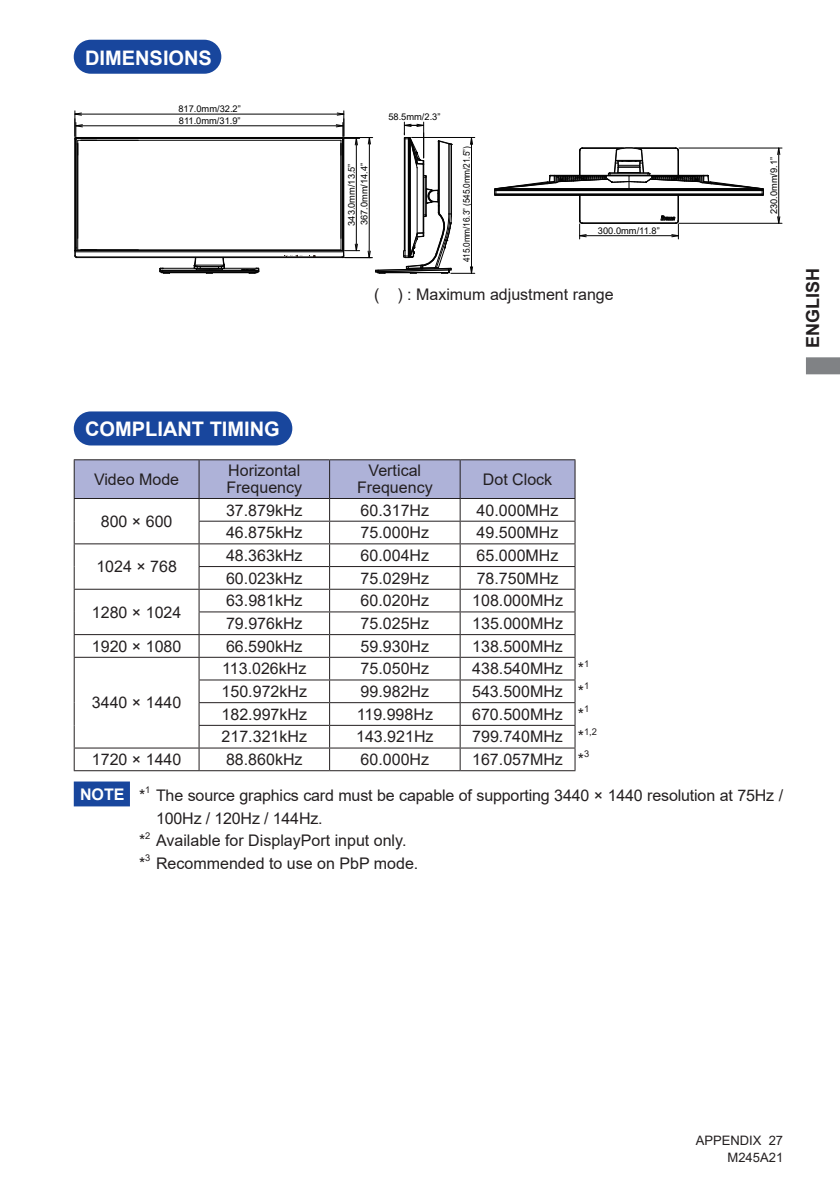
<style>
.page{position:relative;width:840px;height:1191px;background:#fff}
.page>*{position:absolute;margin:0;border:0;box-sizing:border-box;transform-origin:0 0}
.t1{font:700 20px "Arial";color:#fff}
.t2{font:700 18px "Arial";color:#231f20}
.t3{font:16px/17px "Arial";color:#231f20}
.t4{font:700 16px "Arial";color:#fff}
.t5{font:13px "Arial";color:#231f20}
.t6{font:9.4px "Arial";color:#231f20}
.t7{font:9.2px/11.6px "Arial";color:#030303}
.t8{font:9.2px "Arial";color:#030303;scale:.9 1}
</style>
<div class="page">
<svg style="left:806px;top:357px;width:33px;height:17px"></svg>
<div style="left:75px;top:41px;width:145px;height:32px;background:#18469d;border-radius:16px"></div>
<div style="left:74px;top:40px;width:147px;height:34px;border:2px solid #18469d;border-radius:16px"></div>
<div style="left:75px;top:412px;width:216px;height:32px;background:#18469d;border-radius:16px"></div>
<div style="left:74px;top:411px;width:218px;height:34px;border:2px solid #18469d;border-radius:16px"></div>
<hr style="left:162px;top:272px;width:94px;height:1px;background:#030303">
<hr style="left:162px;top:271px;width:94px;height:1px;background:#030303">
<hr style="left:162px;top:270px;width:94px;height:1px;background:#030303">
<hr style="left:224px;top:268px;width:32px;height:1px;background:#030303">
<hr style="left:162px;top:268px;width:32px;height:1px;background:#030303">
<svg style="left:159px;top:268px;width:11px;height:6px"></svg>
<svg style="left:241px;top:268px;width:18px;height:6px"></svg>
<svg style="left:194px;top:258px;width:31px;height:16px"></svg>
<svg style="left:494px;top:147px;width:269px;height:92px"></svg>
<hr style="left:579px;top:235px;width:99px;height:1px;background:#030303">
<hr style="left:678px;top:148px;width:103px;height:1px;background:#030303">
<hr style="left:678px;top:223px;width:103px;height:1px;background:#030303">
<hr style="left:778px;top:148px;width:1px;height:75px;background:#030303">
<hr style="left:438px;top:141px;width:1px;height:72px;background:#030303">
<hr style="left:448px;top:144px;width:1px;height:70px;background:#030303">
<hr style="left:449px;top:144px;width:1px;height:70px;background:#030303">
<hr style="left:451px;top:144px;width:1px;height:71px;background:#030303">
<svg style="left:438px;top:140px;width:14px;height:5px"></svg>
<hr style="left:471px;top:138px;width:1px;height:135px;background:#030303">
<hr style="left:404px;top:137px;width:1px;height:119px;background:#030303">
<hr style="left:408px;top:137px;width:1px;height:120px;background:#030303">
<hr style="left:409px;top:139px;width:1px;height:117px;background:#030303">
<hr style="left:416px;top:168px;width:1px;height:66px;background:#030303">
<hr style="left:422px;top:164px;width:1px;height:69px;background:#030303">
<hr style="left:423px;top:161px;width:1px;height:75px;background:#030303">
<hr style="left:424px;top:177px;width:1px;height:38px;background:#030303">
<hr style="left:425px;top:177px;width:1px;height:38px;background:#030303">
<svg style="left:403px;top:122px;width:22px;height:46px"></svg>
<hr style="left:411px;top:137px;width:63px;height:1px;background:#030303">
<hr style="left:74px;top:139px;width:1px;height:117px;background:#030303">
<hr style="left:75px;top:139px;width:1px;height:112px;background:#030303">
<hr style="left:76px;top:257px;width:266px;height:1px;background:#030303">
<hr style="left:77px;top:256px;width:265px;height:1px;background:#030303">
<hr style="left:75px;top:251px;width:268px;height:1px;background:#030303">
<hr style="left:75px;top:250px;width:268px;height:1px;background:#030303">
<hr style="left:76px;top:138px;width:266px;height:1px;background:#030303">
<hr style="left:76px;top:137px;width:266px;height:1px;background:#030303">
<hr style="left:342px;top:139px;width:1px;height:111px;background:#030303">
<hr style="left:343px;top:139px;width:1px;height:117px;background:#030303">
<svg style="left:74px;top:247px;width:23px;height:11px"></svg>
<hr style="left:77px;top:140px;width:1px;height:110px;background:#030303">
<hr style="left:78px;top:249px;width:263px;height:1px;background:#030303">
<hr style="left:78px;top:140px;width:263px;height:1px;background:#030303">
<hr style="left:340px;top:140px;width:1px;height:110px;background:#030303">
<hr style="left:75px;top:114px;width:268px;height:1px;background:#030303">
<svg style="left:74px;top:111px;width:23px;height:44px"></svg>
<hr style="left:76px;top:125px;width:266px;height:1px;background:#030303">
<hr style="left:77px;top:144px;width:1px;height:94px;background:#030303">
<hr style="left:81px;top:140px;width:57px;height:1px;background:#030303">
<hr style="left:368px;top:137px;width:1px;height:121px;background:#030303">
<svg style="left:336px;top:111px;width:36px;height:44px"></svg>
<svg style="left:341px;top:188px;width:133px;height:86px"></svg>
<hr style="left:356px;top:138px;width:1px;height:113px;background:#030303">
<svg style="left:285px;top:255px;width:18px;height:2px"></svg>
<div style="left:74px;top:781px;width:56px;height:25px;background:#18469d;border:2px solid #18469d"></div>
<hr style="left:74px;top:459px;width:125px;height:1px;background:#231f20">
<hr style="left:199px;top:459px;width:130px;height:1px;background:#231f20">
<hr style="left:329px;top:459px;width:131px;height:1px;background:#231f20">
<hr style="left:460px;top:459px;width:115px;height:1px;background:#231f20">
<svg style="left:74px;top:460px;width:501px;height:310px"></svg>
<hr style="left:74px;top:770px;width:125px;height:1px;background:#231f20">
<hr style="left:199px;top:770px;width:130px;height:1px;background:#231f20">
<hr style="left:329px;top:770px;width:131px;height:1px;background:#231f20">
<hr style="left:460px;top:770px;width:115px;height:1px;background:#231f20">
<p class="t1" style="left:85px;top:43px;width:128px">DIMENSIONS</p>
<p class="t7" style="left:178px;top:103px;width:64px">817.0mm/32.2”<br>811.0mm/31.9”</p>
<p class="t7" style="left:345px;top:226px;width:64px;line-height:12.8px;rotate:-90deg">343.0mm/13.5”<br>367.0mm/14.4”</p>
<p class="t7" style="left:388px;top:111px;width:54px">58.5mm/2.3”</p>
<p class="t8" style="left:460px;top:262px;width:130px;rotate:-90deg">415.0mm/16.3” (545.0mm/21.5”)</p>
<p class="t7" style="left:597px;top:225px;width:63px">300.0mm/11.8”</p>
<p class="t3" style="left:374px;top:285px;width:241px">( ) : Maximum adjustment range</p>
<p class="t7" style="left:767px;top:214px;width:59px;rotate:-90deg">230.0mm/9.1”</p>
<p class="t2" style="left:799px;top:348px;width:82px;rotate:-90deg">ENGLISH</p>
<p class="t1" style="left:85px;top:415px;width:196px">COMPLIANT TIMING</p>
<p class="t3" style="left:94px;top:470px;width:87px">Video Mode</p>
<p class="t3" style="left:226px;top:462px;width:77px">Horizontal<br>Frequency</p>
<p class="t3" style="left:357px;top:462px;width:77px;text-align:center">Vertical<br>Frequency</p>
<p class="t3" style="left:482px;top:471px;width:71px">Dot Clock</p>
<p class="t3" style="left:101px;top:513px;width:73px">800 × 600</p>
<p class="t3" style="left:226px;top:501px;width:78px">37.879kHz</p>
<p class="t3" style="left:360px;top:501px;width:70px">60.317Hz</p>
<p class="t3" style="left:476px;top:501px;width:83px">40.000MHz</p>
<p class="t3" style="left:226px;top:524px;width:78px">46.875kHz</p>
<p class="t3" style="left:360px;top:524px;width:70px">75.000Hz</p>
<p class="t3" style="left:476px;top:524px;width:83px">49.500MHz</p>
<p class="t3" style="left:96px;top:558px;width:82px">1024 × 768</p>
<p class="t3" style="left:92px;top:603px;width:91px">1280 × 1024</p>
<p class="t3" style="left:226px;top:547px;width:78px">48.363kHz</p>
<p class="t3" style="left:360px;top:547px;width:70px">60.004Hz</p>
<p class="t3" style="left:476px;top:547px;width:83px">65.000MHz</p>
<p class="t3" style="left:226px;top:569px;width:78px">60.023kHz</p>
<p class="t3" style="left:360px;top:569px;width:70px">75.029Hz</p>
<p class="t3" style="left:476px;top:569px;width:83px">78.750MHz</p>
<p class="t3" style="left:226px;top:592px;width:78px">63.981kHz</p>
<p class="t3" style="left:360px;top:592px;width:70px">60.020Hz</p>
<p class="t3" style="left:472px;top:592px;width:92px">108.000MHz</p>
<p class="t3" style="left:226px;top:615px;width:78px">79.976kHz</p>
<p class="t3" style="left:360px;top:615px;width:70px">75.025Hz</p>
<p class="t3" style="left:472px;top:615px;width:92px">135.000MHz</p>
<p class="t3" style="left:92px;top:637px;width:91px">1920 × 1080</p>
<p class="t3" style="left:226px;top:637px;width:78px">66.590kHz</p>
<p class="t3" style="left:360px;top:637px;width:70px">59.930Hz</p>
<p class="t3" style="left:472px;top:637px;width:92px">138.500MHz</p>
<p class="t3" style="left:92px;top:694px;width:91px">3440 × 1440</p>
<p class="t3" style="left:222px;top:660px;width:86px">113.026kHz</p>
<p class="t3" style="left:360px;top:660px;width:70px">75.050Hz</p>
<p class="t3" style="left:472px;top:660px;width:113px">438.540MHz *</p>
<p class="t6" style="left:583px;top:657px;width:7px">1</p>
<p class="t3" style="left:221px;top:683px;width:87px">150.972kHz</p>
<p class="t3" style="left:360px;top:683px;width:70px">99.982Hz</p>
<p class="t3" style="left:472px;top:683px;width:113px">543.500MHz *</p>
<p class="t6" style="left:583px;top:679px;width:7px">1</p>
<p class="t3" style="left:221px;top:705px;width:87px">182.997kHz</p>
<p class="t3" style="left:356px;top:705px;width:78px">119.998Hz</p>
<p class="t3" style="left:472px;top:705px;width:113px">670.500MHz *</p>
<p class="t6" style="left:583px;top:702px;width:7px">1</p>
<p class="t3" style="left:221px;top:728px;width:87px">217.321kHz</p>
<p class="t3" style="left:356px;top:728px;width:79px">143.921Hz</p>
<p class="t3" style="left:472px;top:728px;width:113px">799.740MHz *</p>
<p class="t6" style="left:583px;top:725px;width:14px">1,2</p>
<p class="t3" style="left:92px;top:751px;width:91px">1720 × 1440</p>
<p class="t3" style="left:226px;top:751px;width:78px">88.860kHz</p>
<p class="t3" style="left:360px;top:751px;width:70px">60.000Hz</p>
<p class="t3" style="left:472px;top:751px;width:113px">167.057MHz *</p>
<p class="t6" style="left:583px;top:747px;width:7px">3</p>
<p class="t4" style="left:80px;top:783px;width:46px">NOTE</p>
<p class="t3" style="left:139px;top:786px;width:8px">*</p>
<p class="t6" style="left:145px;top:783px;width:7px">1</p>
<p class="t3" style="left:156px;top:784px;width:628px;line-height:22.6px">The source graphics card must be capable of supporting 3440 × 1440 resolution at 75Hz /<br>100Hz / 120Hz / 144Hz.</p>
<p class="t3" style="left:139px;top:832px;width:8px">*</p>
<p class="t6" style="left:145px;top:828px;width:7px">2</p>
<p class="t3" style="left:156px;top:832px;width:252px">Available for DisplayPort input only.</p>
<p class="t3" style="left:139px;top:854px;width:8px">*</p>
<p class="t6" style="left:145px;top:851px;width:7px">3</p>
<p class="t3" style="left:156px;top:854px;width:264px">Recommended to use on PbP mode.</p>
<p class="t5" style="left:695px;top:1131px;width:89px">APPENDIX 27</p>
<p class="t5" style="left:727px;top:1148px;width:57px">M245A21</p>
</div>
